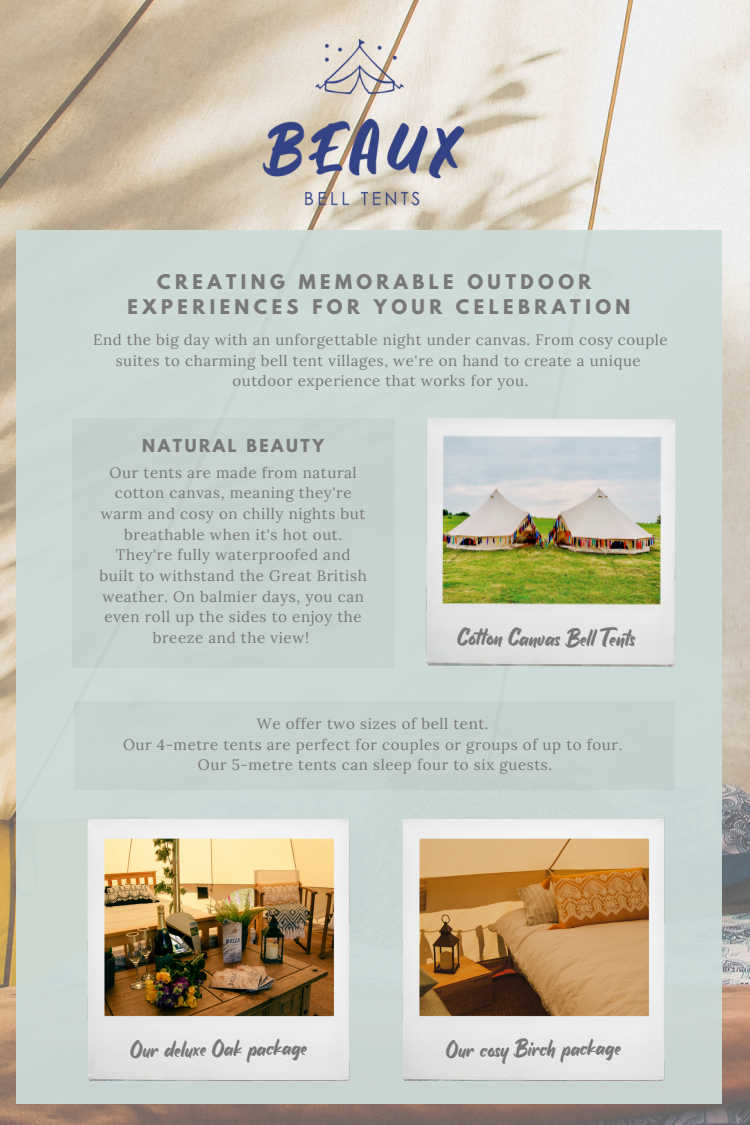
<style>
.page{position:relative;width:750px;height:1125px;background:#fff}
.page>*{position:absolute;margin:0;border:0;box-sizing:border-box;transform-origin:0 0}
.t1{font:25px "Hotham Free Demo";color:#787878}
.t2{font:24.62px "Hotham Free Demo";color:#787878}
.t3{font:24px "Hotham Free Demo";color:#787878}
.t4{font:700 17.88px "League Spartan";letter-spacing:.25em;color:#787878}
.t5{font:700 15.88px "League Spartan";letter-spacing:.16em;color:#787878}
.t6{font:15.12px/20.6px "Lora";letter-spacing:.04em;color:#787878;text-align:center}
.t7{font:15px/20.6px "Lora";letter-spacing:.04em;color:#787878;text-align:center}
</style>
<div class="page">
<img style="left:0;top:0;width:750px;height:1125px">
<div style="left:17px;top:231px;width:705px;height:872px;background:#ccdbd9"></div>
<div style="left:72px;top:418px;width:323px;height:249px;background:#c6d2cf"></div>
<img style="left:425px;top:418px;width:251px;height:249px">
<img style="left:402px;top:819px;width:263px;height:262px">
<img style="left:87px;top:819px;width:263px;height:262px">
<img style="left:101px;top:0;width:518px;height:231px">
<div style="left:75px;top:702px;width:600px;height:88px;background:#c6d2d0"></div>
<p class="t4" style="left:157px;top:273px;width:436px">CREATING MEMORABLE OUTDOOR</p>
<p class="t4" style="left:128px;top:298px;width:504px">EXPERIENCES FOR YOUR CELEBRATION</p>
<p class="t7" style="left:93px;top:329px;width:576px">End the big day with an unforgettable night under canvas. From cosy couple suites to charming bell tent villages, we're on hand to create a unique</p>
<p class="t7" style="left:232px;top:370px;width:297px">outdoor experience that works for you.</p>
<p class="t5" style="left:142px;top:438px;width:184px">NATURAL BEAUTY</p>
<p class="t6" style="left:100px;top:462px;width:269px">Our tents are made from natural cotton canvas, meaning they're warm and cosy on chilly nights but breathable when it's hot out.<br>They're fully waterproofed and built to withstand the Great British weather. On balmier days, you can even roll up the sides to enjoy the breeze and the view!</p>
<p class="t2" style="left:458px;top:627px;width:179px">Cot on Canvas Bell Tents</p>
<p class="t6" style="left:257px;top:713px;width:233px">We offer two sizes of bell tent.</p>
<p class="t6" style="left:123px;top:734px;width:501px">Our 4-metre tents are perfect for couples or groups of up to four.</p>
<p class="t6" style="left:198px;top:754px;width:356px">Our 5-metre tents can sleep four to six guests.</p>
<p class="t1" style="left:170px;top:1038px;width:98px">Horsebox WC</p>
<p class="t3" style="left:131px;top:1040px;width:178px;rotate:-1deg">Our deluxe Oak package</p>
<p class="t3" style="left:446px;top:1040px;width:176px;rotate:-1deg">Our cosy Birch package</p>
</div>
